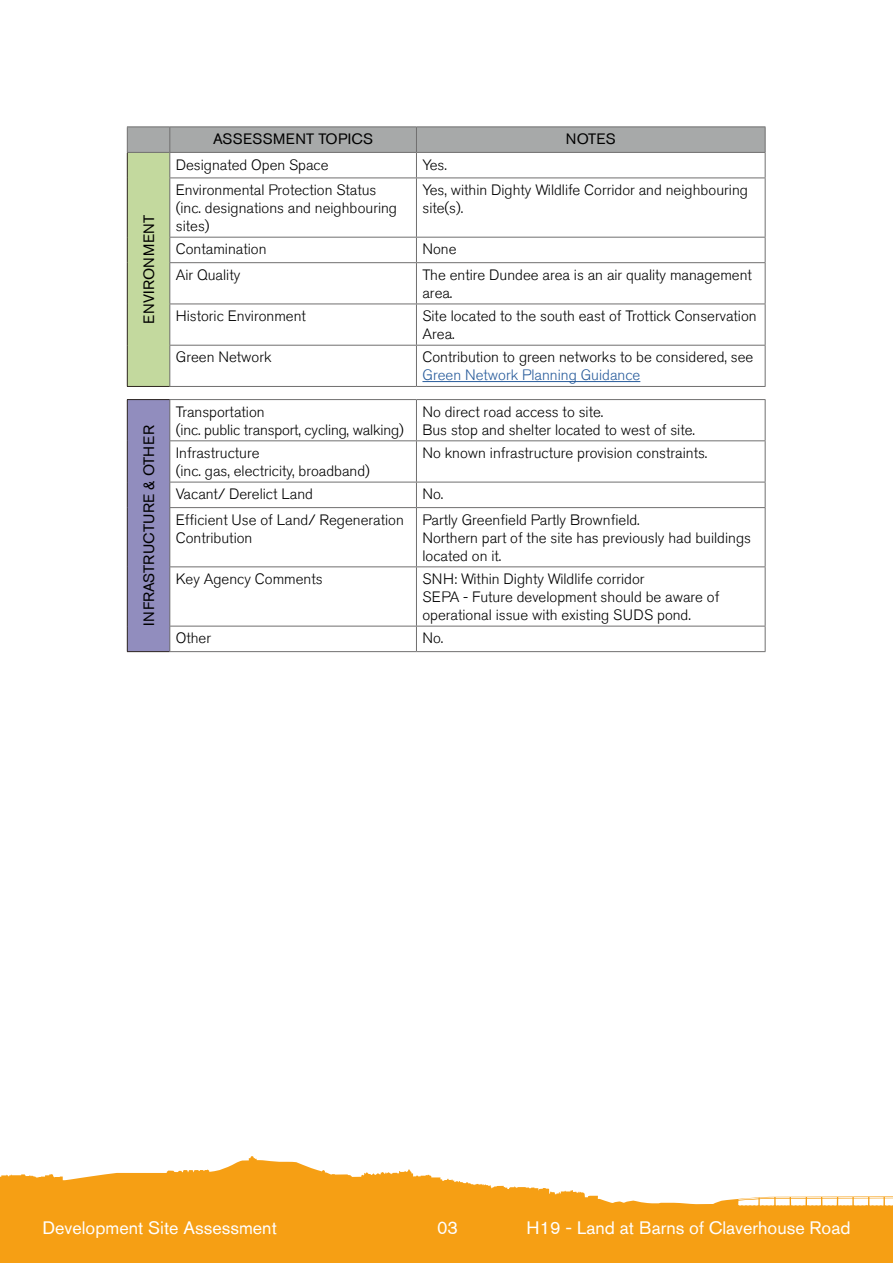
<style>
.page{position:relative;width:893px;height:1263px;background:#fff}
.page>*{position:absolute;margin:0;border:0;box-sizing:border-box;transform-origin:0 0}
.t1{font:18px "Akzidenz Grotesk Std";color:#fff}
.t2{font:300 15px/18px "Akzidenz Grotesk Std";color:#000}
.t3{font:15px "Akzidenz Grotesk Std";letter-spacing:.02em;color:#000}
.t4{font:300 15px "Akzidenz Grotesk Std";color:#275b9b}
</style>
<div class="page">
<svg style="left:0;top:1156px;width:893px;height:107px;fill:#f69f14"></svg>
<svg style="left:713px;top:1196px;width:180px;height:12px"></svg>
<div style="left:127px;top:152px;width:43px;height:234px;background:#c3d99e"></div>
<div style="left:127px;top:400px;width:43px;height:252px;background:#918dbe"></div>
<hr style="left:127px;top:400px;width:1px;height:41px;background:#2f2722">
<hr style="left:127px;top:441px;width:1px;height:41px;background:#2f2722">
<svg style="left:127px;top:482px;width:1px;height:26px"></svg>
<hr style="left:127px;top:508px;width:1px;height:59px;background:#2f2722">
<hr style="left:127px;top:567px;width:1px;height:59px;background:#2f2722">
<svg style="left:127px;top:626px;width:1px;height:25px"></svg>
<hr style="left:127px;top:651px;width:42px;height:1px;background:#2f2722">
<hr style="left:127px;top:126px;width:43px;height:1px;background:#706f6f">
<hr style="left:170px;top:126px;width:246px;height:1px;background:#706f6f">
<hr style="left:416px;top:126px;width:349px;height:1px;background:#706f6f">
<hr style="left:169px;top:178px;width:247px;height:1px;background:#706f6f">
<hr style="left:416px;top:178px;width:349px;height:1px;background:#706f6f">
<hr style="left:416px;top:178px;width:1px;height:59px;background:#706f6f">
<hr style="left:765px;top:178px;width:1px;height:59px;background:#706f6f">
<hr style="left:169px;top:237px;width:247px;height:1px;background:#706f6f">
<hr style="left:416px;top:237px;width:349px;height:1px;background:#706f6f">
<svg style="left:416px;top:238px;width:1px;height:24px"></svg>
<svg style="left:765px;top:238px;width:1px;height:24px"></svg>
<hr style="left:169px;top:262px;width:247px;height:1px;background:#706f6f">
<hr style="left:416px;top:262px;width:349px;height:1px;background:#706f6f">
<hr style="left:416px;top:263px;width:1px;height:41px;background:#706f6f">
<hr style="left:765px;top:263px;width:1px;height:41px;background:#706f6f">
<hr style="left:169px;top:304px;width:247px;height:1px;background:#706f6f">
<hr style="left:416px;top:304px;width:349px;height:1px;background:#706f6f">
<hr style="left:416px;top:304px;width:1px;height:41px;background:#706f6f">
<hr style="left:765px;top:304px;width:1px;height:41px;background:#706f6f">
<hr style="left:169px;top:345px;width:247px;height:1px;background:#706f6f">
<hr style="left:416px;top:345px;width:349px;height:1px;background:#706f6f">
<hr style="left:416px;top:346px;width:1px;height:40px;background:#706f6f">
<hr style="left:765px;top:346px;width:1px;height:40px;background:#706f6f">
<hr style="left:169px;top:400px;width:1px;height:40px;background:#706f6f">
<hr style="left:416px;top:400px;width:1px;height:40px;background:#706f6f">
<hr style="left:765px;top:400px;width:1px;height:40px;background:#706f6f">
<hr style="left:169px;top:440px;width:247px;height:1px;background:#706f6f">
<hr style="left:169px;top:441px;width:1px;height:41px;background:#706f6f">
<hr style="left:416px;top:440px;width:349px;height:1px;background:#706f6f">
<hr style="left:416px;top:441px;width:1px;height:41px;background:#706f6f">
<hr style="left:765px;top:441px;width:1px;height:41px;background:#706f6f">
<hr style="left:169px;top:482px;width:247px;height:1px;background:#706f6f">
<svg style="left:169px;top:482px;width:1px;height:25px"></svg>
<hr style="left:416px;top:482px;width:349px;height:1px;background:#706f6f">
<svg style="left:416px;top:482px;width:1px;height:25px"></svg>
<svg style="left:765px;top:482px;width:1px;height:25px"></svg>
<hr style="left:169px;top:507px;width:247px;height:1px;background:#706f6f">
<hr style="left:169px;top:508px;width:1px;height:58px;background:#706f6f">
<hr style="left:416px;top:507px;width:349px;height:1px;background:#706f6f">
<hr style="left:416px;top:508px;width:1px;height:58px;background:#706f6f">
<hr style="left:765px;top:508px;width:1px;height:58px;background:#706f6f">
<hr style="left:169px;top:566px;width:247px;height:1px;background:#706f6f">
<hr style="left:169px;top:567px;width:1px;height:59px;background:#706f6f">
<hr style="left:416px;top:566px;width:349px;height:1px;background:#706f6f">
<hr style="left:416px;top:567px;width:1px;height:59px;background:#706f6f">
<hr style="left:765px;top:567px;width:1px;height:59px;background:#706f6f">
<hr style="left:169px;top:626px;width:247px;height:1px;background:#706f6f">
<svg style="left:169px;top:626px;width:1px;height:25px"></svg>
<hr style="left:416px;top:626px;width:349px;height:1px;background:#706f6f">
<svg style="left:416px;top:626px;width:1px;height:25px"></svg>
<svg style="left:765px;top:626px;width:1px;height:25px"></svg>
<hr style="left:169px;top:651px;width:247px;height:1px;background:#706f6f">
<hr style="left:416px;top:651px;width:349px;height:1px;background:#706f6f">
<hr style="left:169px;top:386px;width:247px;height:1px;background:#706f6f">
<hr style="left:416px;top:386px;width:349px;height:1px;background:#706f6f">
<hr style="left:169px;top:399px;width:247px;height:1px;background:#706f6f">
<hr style="left:416px;top:399px;width:349px;height:1px;background:#706f6f">
<hr style="left:127px;top:399px;width:42px;height:1px;background:#2f2722">
<hr style="left:127px;top:178px;width:1px;height:59px;background:#2f2722">
<svg style="left:127px;top:237px;width:1px;height:26px"></svg>
<hr style="left:127px;top:263px;width:1px;height:41px;background:#2f2722">
<hr style="left:127px;top:304px;width:1px;height:41px;background:#2f2722">
<hr style="left:127px;top:345px;width:1px;height:41px;background:#2f2722">
<svg style="left:127px;top:127px;width:639px;height:51px"></svg>
<hr style="left:169px;top:178px;width:1px;height:59px;background:#706f6f">
<svg style="left:169px;top:238px;width:1px;height:24px"></svg>
<hr style="left:169px;top:263px;width:1px;height:41px;background:#706f6f">
<hr style="left:169px;top:304px;width:1px;height:41px;background:#706f6f">
<hr style="left:169px;top:346px;width:1px;height:40px;background:#706f6f">
<hr style="left:127px;top:386px;width:42px;height:1px;background:#2f2722">
<hr style="left:422px;top:381px;width:218px;height:1px;background:#275b9b">
<p class="t3" style="left:140px;top:324px;width:110px;rotate:-90deg">ENVIRONMENT</p>
<p class="t3" style="left:140px;top:626px;width:202px;rotate:-90deg">INFRASTRUCTURE &amp; OTHER</p>
<p class="t3" style="left:213px;top:130px;width:162px">ASSESSMENT TOPICS</p>
<p class="t3" style="left:566px;top:130px;width:52px">NOTES</p>
<p class="t2" style="left:176px;top:156px;width:154px">Designated Open Space</p>
<p class="t2" style="left:422px;top:156px;width:26px">Yes.</p>
<p class="t2" style="left:176px;top:181px;width:223px">Environmental Protection Status (inc. designations and neighbouring sites)</p>
<p class="t2" style="left:422px;top:181px;width:327px">Yes, within Dighty Wildlife Corridor and neighbouring site(s).</p>
<p class="t2" style="left:176px;top:241px;width:92px">Contamination</p>
<p class="t2" style="left:422px;top:241px;width:36px">None</p>
<p class="t2" style="left:176px;top:266px;width:66px">Air Quality</p>
<p class="t2" style="left:422px;top:266px;width:331px">The entire Dundee area is an air quality management area.</p>
<p class="t2" style="left:176px;top:307px;width:132px">Historic Environment</p>
<p class="t2" style="left:422px;top:307px;width:336px">Site located to the south east of Trottick Conservation<br>Area.</p>
<p class="t2" style="left:176px;top:349px;width:97px">Green Network</p>
<p class="t2" style="left:422px;top:349px;width:332px">Contribution to green networks to be considered, see</p>
<p class="t4" style="left:422px;top:367px;width:219px">Green Network Planning Guidance</p>
<p class="t2" style="left:176px;top:403px;width:230px">Transportation<br>(inc. public transport, cycling, walking)</p>
<p class="t2" style="left:422px;top:403px;width:274px">No direct road access to site.<br>Bus stop and shelter located to west of site.</p>
<p class="t2" style="left:176px;top:444px;width:196px">Infrastructure<br>(inc. gas, electricity, broadband)</p>
<p class="t2" style="left:422px;top:444px;width:286px">No known infrastructure provision constraints.</p>
<p class="t2" style="left:176px;top:485px;width:139px">Vacant/ Derelict Land</p>
<p class="t2" style="left:422px;top:485px;width:22px">No.</p>
<p class="t2" style="left:176px;top:511px;width:230px">Efficient Use of Land/ Regeneration<br>Contribution</p>
<p class="t2" style="left:422px;top:511px;width:330px">Partly Greenfield Partly Brownfield.<br>Northern part of the site has previously had buildings located on it.</p>
<p class="t2" style="left:176px;top:570px;width:148px">Key Agency Comments</p>
<p class="t2" style="left:422px;top:570px;width:298px">SNH: Within Dighty Wildlife corridor<br>SEPA - Future development should be aware of operational issue with existing SUDS pond.</p>
<p class="t2" style="left:176px;top:629px;width:37px">Other</p>
<p class="t2" style="left:422px;top:629px;width:22px">No.</p>
<p class="t1" style="left:43px;top:1217px;width:236px">Development Site Assessment</p>
<p class="t1" style="left:437px;top:1217px;width:22px">03</p>
<p class="t1" style="left:527px;top:1217px;width:325px">H19 - Land at Barns of Claverhouse Road</p>
</div>
